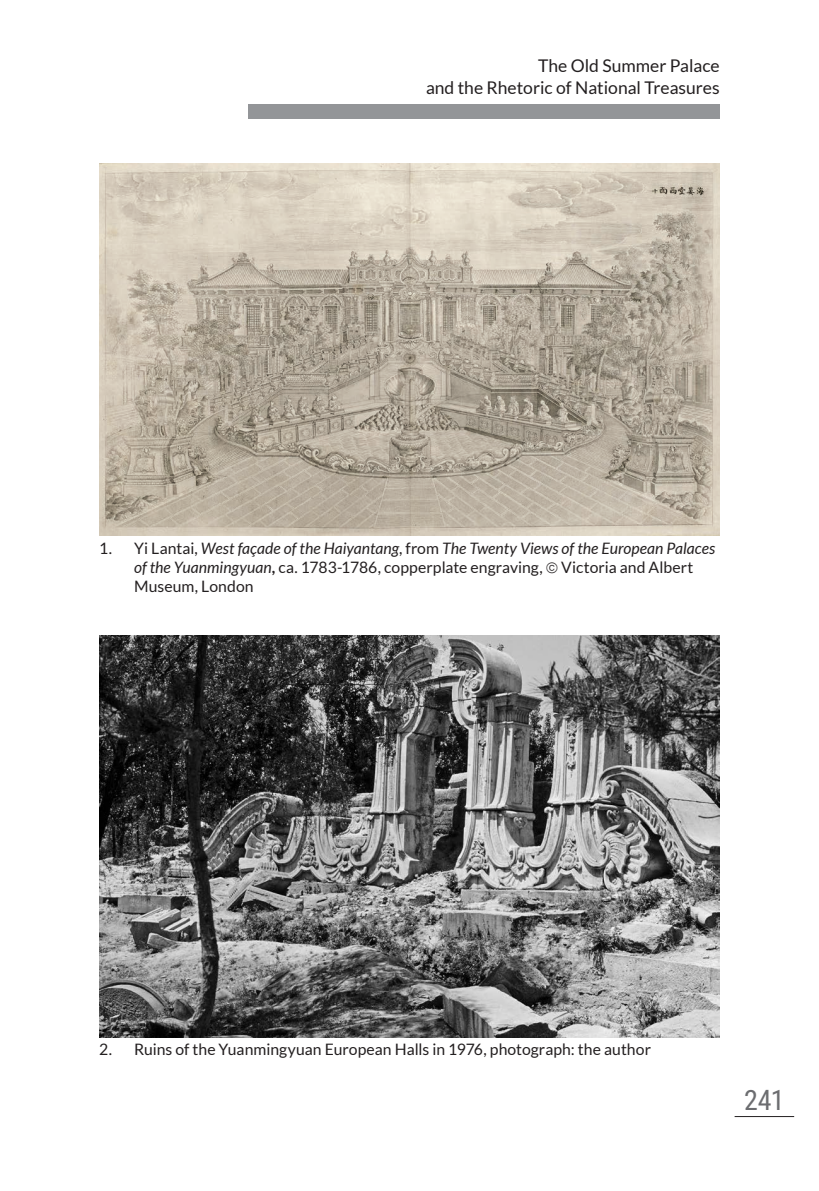
<style>
.page{position:relative;width:819px;height:1191px;background:#fff}
.page>*{position:absolute;margin:0;border:0;box-sizing:border-box;transform-origin:0 0}
.t1{font:28px "Roboto Condensed";color:#6c6d70}
.t2{font:17.5px/22.8px "Lato";color:#231f20;text-align:right}
.ilustracja_tyt{font:15.75px/19.2px "Lato";letter-spacing:.005em;color:#231f20}
.s1{font-style:italic}
.s2{font-weight:700}
</style>
<div class="page">
<hr style="left:734px;top:1116px;width:60px;height:1px;background:#231f20">
<div style="left:248px;top:104px;width:471px;height:15px;background:#939598"></div>
<img style="left:99px;top:164px;width:620px;height:372px">
<img style="left:99px;top:635px;width:620px;height:402px">
<p class="t2" style="left:426px;top:54px;width:295px">The Old Summer Palace<br>and the Rhetoric of National Treasures</p>
<p class="ilustracja_tyt" style="left:134px;top:538px;width:583px;text-indent:-35px">1. Yi Lantai, <span class="s1">West façade of the Haiyantang</span>, from <span class="s1">The Twenty Views of the European Palaces of the Yuanmingyuan</span><span class="s2">,</span> ca. 1783-1786, copperplate engraving, Victoria and Albert<br>Museum, London</p>
<p class="ilustracja_tyt" style="left:99px;top:1039px;width:553px">2. Ruins of the Yuanmingyuan European Halls in 1976, photograph: the author</p>
<h1 class="t1" style="left:744px;top:1080px;width:42px">241</h1>
</div>
